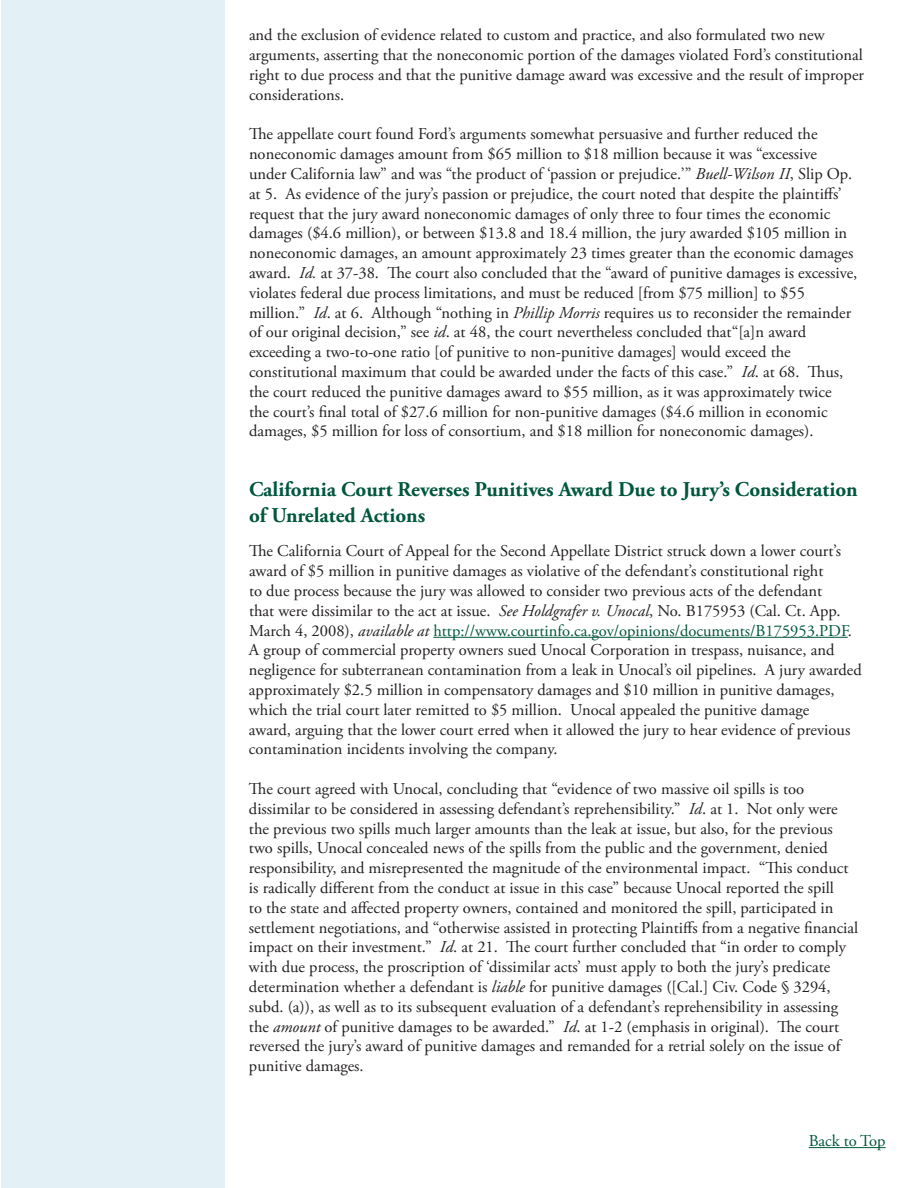
<style>
.page{position:relative;width:918px;height:1188px;background:#fff}
.page>*{position:absolute;margin:0;border:0;box-sizing:border-box;transform-origin:0 0}
.Article_Text{font:700 21px/25.2px "Adobe Garamond Pro";color:#00573d}
.Article_Text-2{font:16.5px/19.8px "Adobe Garamond Pro";color:#231f20}
.t1{font:16.5px "Adobe Garamond Pro";color:#00573d}
.s1{font-style:italic}
.s2{color:#00573d}
</style>
<div class="page">
<div style="left:1px;top:0;width:224px;height:1187px;background:#e3f1f7"></div>
<hr style="left:433px;top:637px;width:415px;height:1px;background:#00573d">
<hr style="left:809px;top:1147px;width:77px;height:1px;background:#00573d">
<p class="Article_Text-2" style="left:249px;top:26px;width:617px">and the exclusion of evidence related to custom and practice, and also formulated two new arguments, asserting that the noneconomic portion of the damages violated Ford’s constitutional right to due process and that the punitive damage award was excessive and the result of improper considerations.</p>
<p class="Article_Text-2" style="left:249px;top:125px;width:610px">The appellate court found Ford’s arguments somewhat persuasive and further reduced the noneconomic damages amount from $65 million to $18 million because it was “excessive under California law” and was “the product of ‘passion or prejudice.’” <span class="s1">Buell-Wilson II</span>, Slip Op. at 5. As evidence of the jury’s passion or prejudice, the court noted that despite the plaintiffs’ request that the jury award noneconomic damages of only three to four times the economic damages ($4.6 million), or between $13.8 and 18.4 million, the jury awarded $105 million in noneconomic damages, an amount approximately 23 times greater than the economic damages award. <span class="s1">Id.</span> at 37-38. The court also concluded that the “award of punitive damages is excessive, violates federal due process limitations, and must be reduced [from $75 million] to $55 million.” <span class="s1">Id</span>. at 6. Although “nothing in <span class="s1">Phillip Morris</span> requires us to reconsider the remainder of our original decision,” see <span class="s1">id</span>. at 48, the court nevertheless concluded that“[a]n award exceeding a two-to-one ratio [of punitive to non-punitive damages] would exceed the constitutional maximum that could be awarded under the facts of this case.” <span class="s1">Id</span>. at 68. Thus, the court reduced the punitive damages award to $55 million, as it was approximately twice<br>the court’s final total of $27.6 million for non-punitive damages ($4.6 million in economic damages, $5 million for loss of consortium, and $18 million for noneconomic damages).</p>
<p class="Article_Text" style="left:249px;top:478px;width:610px">California Court Reverses Punitives Award Due to Jury’s Consideration of Unrelated Actions</p>
<p class="Article_Text-2" style="left:249px;top:542px;width:614px">The California Court of Appeal for the Second Appellate District struck down a lower court’s award of $5 million in punitive damages as violative of the defendant’s constitutional right<br>to due process because the jury was allowed to consider two previous acts of the defendant<br>that were dissimilar to the act at issue. <span class="s1">See Holdgrafer v. Unocal</span>, No. B175953 (Cal. Ct. App.<br>March 4, 2008), <span class="s1">available at</span> <span class="s2">http://www.courtinfo.ca.gov/opinions/documents/B175953.PDF</span>.<br>A group of commercial property owners sued Unocal Corporation in trespass, nuisance, and negligence for subterranean contamination from a leak in Unocal’s oil pipelines. A jury awarded approximately $2.5 million in compensatory damages and $10 million in punitive damages, which the trial court later remitted to $5 million. Unocal appealed the punitive damage<br>award, arguing that the lower court erred when it allowed the jury to hear evidence of previous contamination incidents involving the company.</p>
<p class="Article_Text-2" style="left:249px;top:780px;width:611px">The court agreed with Unocal, concluding that “evidence of two massive oil spills is too dissimilar to be considered in assessing defendant’s reprehensibility.” <span class="s1">Id</span>. at 1. Not only were the previous two spills much larger amounts than the leak at issue, but also, for the previous two spills, Unocal concealed news of the spills from the public and the government, denied responsibility, and misrepresented the magnitude of the environmental impact. “This conduct is radically different from the conduct at issue in this case” because Unocal reported the spill<br>to the state and affected property owners, contained and monitored the spill, participated in settlement negotiations, and “otherwise assisted in protecting Plaintiffs from a negative financial impact on their investment.” <span class="s1">Id</span>. at 21. The court further concluded that “in order to comply with due process, the proscription of ‘dissimilar acts’ must apply to both the jury’s predicate determination whether a defendant is <span class="s1">liable</span> for punitive damages ([Cal.] Civ. Code § 3294, subd. (a)), as well as to its subsequent evaluation of a defendant’s reprehensibility in assessing the <span class="s1">amount</span> of punitive damages to be awarded.” <span class="s1">Id</span>. at 1-2 (emphasis in original). The court reversed the jury’s award of punitive damages and remanded for a retrial solely on the issue of punitive damages.</p>
<p class="t1" style="left:809px;top:1131px;width:78px">Back to Top</p>
</div>
